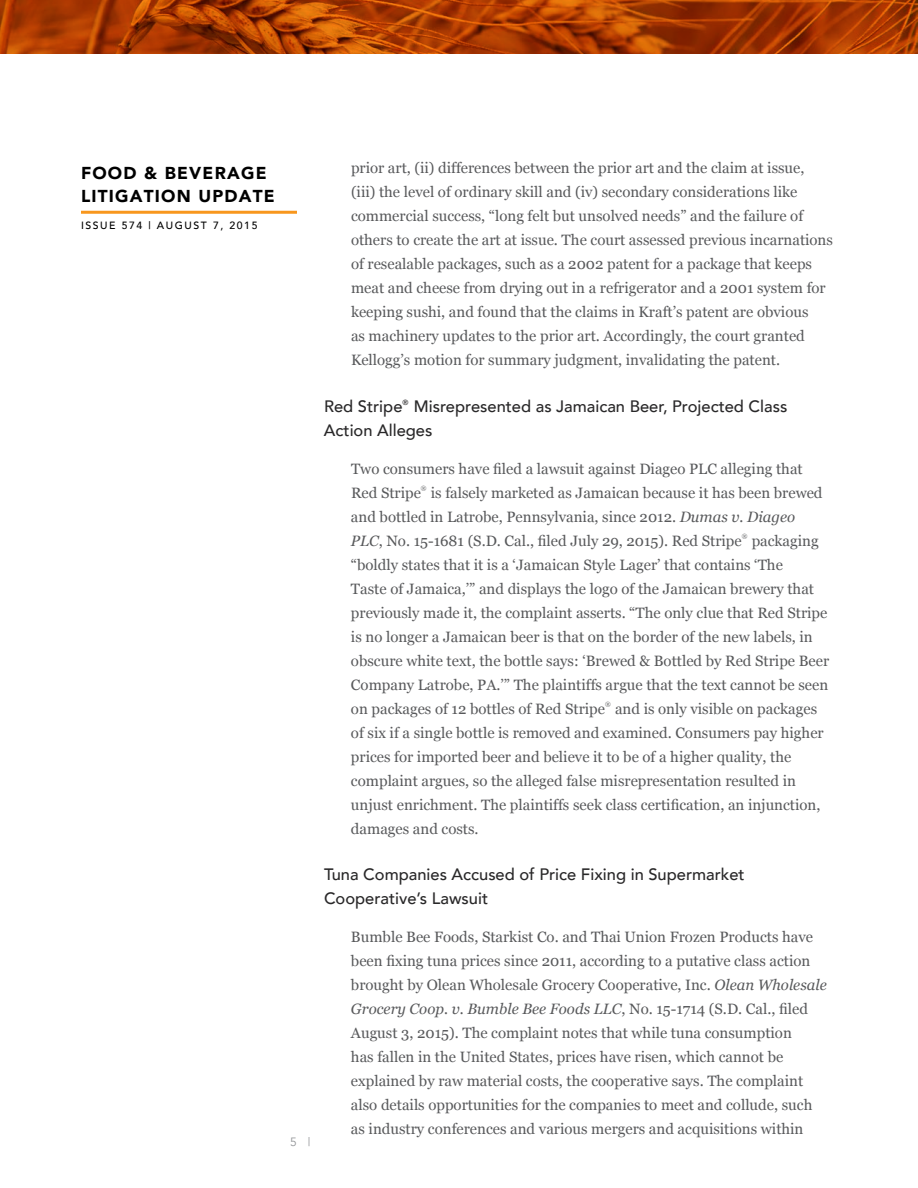
<style>
.page{position:relative;width:918px;height:1188px;background:#fff}
.page>*{position:absolute;margin:0;border:0;box-sizing:border-box;transform-origin:0 0}
.t1{font:900 17.25px/22.5px "Avenir";letter-spacing:.07em;color:#000}
.t2{font:500 16.5px/24px "Avenir";color:#292829}
.t3{font:15px/24px "Georgia";color:#58595b}
.t4{font:12px "Avenir";color:#939598}
.t5{font:500 10.5px "Avenir";letter-spacing:.15em;color:#000}
.t6{font:500 7.5px "Avenir";color:#292829}
.t7{font:6px "Georgia";color:#58595b}
.s1{font-style:italic}
</style>
<div class="page">
<hr style="left:81px;top:211px;width:216px;height:3px;background:#f8971d">
<svg style="left:0;top:0;width:918px;height:54px;background:#a83c02"></svg>
<p class="t1" style="left:81px;top:162px;width:195px">FOOD &amp; BEVERAGE<br>LITIGATION UPDATE</p>
<p class="t5" style="left:81px;top:216px;width:178px">ISSUE 574 | AUGUST 7, 2015</p>
<p class="t4" style="left:290px;top:1135px;width:22px">5 |</p>
<p class="t3" style="left:351px;top:156px;width:484px">prior art, (ii) differences between the prior art and the claim at issue,<br>(iii) the level of ordinary skill and (iv) secondary considerations like commercial success, “long felt but unsolved needs” and the failure of others to create the art at issue. The court assessed previous incarnations of resealable packages, such as a 2002 patent for a package that keeps meat and cheese from drying out in a refrigerator and a 2001 system for keeping sushi, and found that the claims in Kraft’s patent are obvious<br>as machinery updates to the prior art. Accordingly, the court granted Kellogg’s motion for summary judgment, invalidating the patent.</p>
<p class="t2" style="left:324px;top:394px;width:80px">Red Stripe</p>
<p class="t6" style="left:403px;top:396px;width:7px">®</p>
<p class="t2" style="left:324px;top:394px;width:465px;text-indent:90px">Misrepresented as Jamaican Beer, Projected Class<br>Action Alleges</p>
<p class="t3" style="left:351px;top:457px;width:453px">Two consumers have filed a lawsuit against Diageo PLC alleging that<br>Red Stripe</p>
<p class="t7" style="left:421px;top:484px;width:7px">®</p>
<p class="t3" style="left:351px;top:481px;width:473px;text-indent:80px">is falsely marketed as Jamaican because it has been brewed and bottled in Latrobe, Pennsylvania, since 2012. <span class="s1">Dumas v. Diageo<br>PLC</span>, No. 15-1681 (S.D. Cal., filed July 29, 2015). Red Stripe</p>
<p class="t7" style="left:742px;top:532px;width:7px">®</p>
<p class="t3" style="left:351px;top:529px;width:480px;text-indent:401px">packaging “boldly states that it is a ‘Jamaican Style Lager’ that contains ‘The<br>Taste of Jamaica,’” and displays the logo of the Jamaican brewery that previously made it, the complaint asserts. “The only clue that Red Stripe is no longer a Jamaican beer is that on the border of the new labels, in obscure white text, the bottle says: ‘Brewed &amp; Bottled by Red Stripe Beer Company Latrobe, PA.’” The plaintiffs argue that the text cannot be seen on packages of 12 bottles of Red Stripe</p>
<p class="t7" style="left:605px;top:700px;width:7px">®</p>
<p class="t3" style="left:351px;top:697px;width:474px;text-indent:264px">and is only visible on packages of six if a single bottle is removed and examined. Consumers pay higher prices for imported beer and believe it to be of a higher quality, the complaint argues, so the alleged false misrepresentation resulted in unjust enrichment. The plaintiffs seek class certification, an injunction, damages and costs.</p>
<p class="t2" style="left:324px;top:862px;width:422px">Tuna Companies Accused of Price Fixing in Supermarket<br>Cooperative’s Lawsuit</p>
<p class="t3" style="left:351px;top:925px;width:477px">Bumble Bee Foods, Starkist Co. and Thai Union Frozen Products have been fixing tuna prices since 2011, according to a putative class action brought by Olean Wholesale Grocery Cooperative, Inc. <span class="s1">Olean Wholesale Grocery Coop. v. Bumble Bee Foods LLC</span>, No. 15-1714 (S.D. Cal., filed August 3, 2015). The complaint notes that while tuna consumption<br>has fallen in the United States, prices have risen, which cannot be explained by raw material costs, the cooperative says. The complaint also details opportunities for the companies to meet and collude, such as industry conferences and various mergers and acquisitions within</p>
</div>
